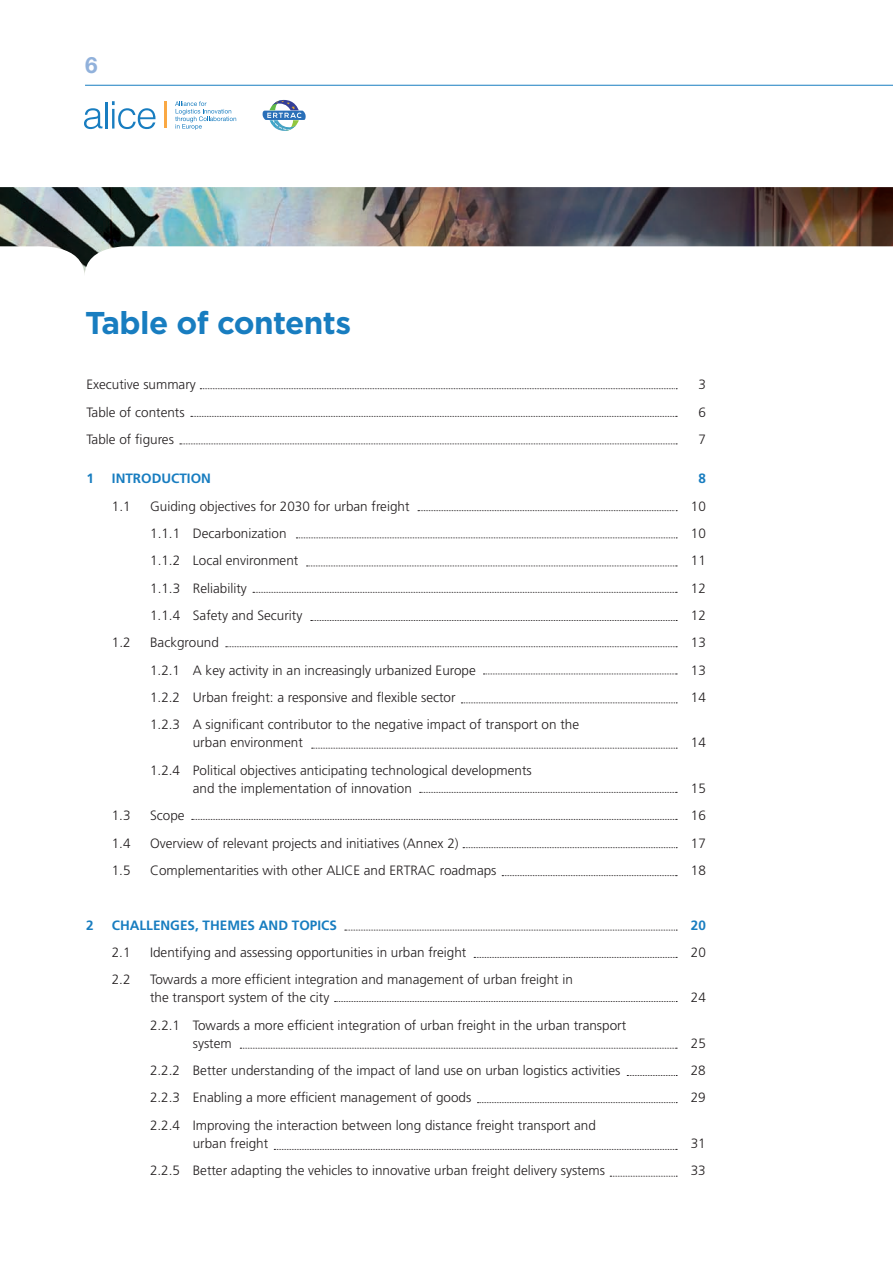
<style>
.page{position:relative;width:893px;height:1263px;background:#fff}
.page>*{position:absolute;margin:0;border:0;box-sizing:border-box;transform-origin:0 0}
.t1{font:700 31.5px "Gotham";letter-spacing:-.02em;color:#187dc0}
.t2{font:700 22.5px "Helvetica Neue LT Std";color:#91b1db}
.t3{font:300 13.5px/18px "Frutiger LT Std";color:#231f20}
.t4{font:700 13.5px "Frutiger LT Std";color:#187dc0}
</style>
<div class="page">
<svg style="left:175px;top:101px;width:61px;height:29px"></svg>
<hr style="left:105px;top:102px;width:3px;height:27px;background:#187dc0">
<svg style="left:112px;top:101px;width:44px;height:28px"></svg>
<svg style="left:84px;top:108px;width:18px;height:22px"></svg>
<hr style="left:165px;top:102px;width:2px;height:26px;background:#faa843">
<hr style="left:85px;top:85px;width:808px;height:1px;background:#187dc0">
<svg style="left:263px;top:100px;width:43px;height:31px"></svg>
<img style="left:0;top:187px;width:893px;height:87px">
<svg style="left:200px;top:388px;width:477px;height:1px"></svg>
<svg style="left:191px;top:416px;width:486px;height:1px"></svg>
<svg style="left:180px;top:443px;width:497px;height:1px"></svg>
<svg style="left:418px;top:510px;width:259px;height:1px"></svg>
<svg style="left:296px;top:537px;width:381px;height:1px"></svg>
<svg style="left:307px;top:566px;width:370px;height:1px"></svg>
<svg style="left:253px;top:592px;width:424px;height:1px"></svg>
<svg style="left:226px;top:646px;width:451px;height:1px"></svg>
<svg style="left:311px;top:620px;width:366px;height:1px"></svg>
<svg style="left:483px;top:674px;width:194px;height:1px"></svg>
<svg style="left:461px;top:702px;width:216px;height:1px"></svg>
<svg style="left:312px;top:748px;width:365px;height:1px"></svg>
<svg style="left:420px;top:792px;width:257px;height:1px"></svg>
<svg style="left:192px;top:819px;width:485px;height:1px"></svg>
<svg style="left:463px;top:847px;width:214px;height:1px"></svg>
<svg style="left:502px;top:875px;width:175px;height:1px"></svg>
<svg style="left:345px;top:930px;width:332px;height:1px"></svg>
<svg style="left:474px;top:957px;width:203px;height:1px"></svg>
<svg style="left:335px;top:1001px;width:342px;height:1px"></svg>
<svg style="left:240px;top:1048px;width:437px;height:1px"></svg>
<svg style="left:627px;top:1075px;width:50px;height:1px"></svg>
<svg style="left:477px;top:1102px;width:200px;height:1px"></svg>
<svg style="left:274px;top:1149px;width:403px;height:1px"></svg>
<svg style="left:610px;top:1176px;width:67px;height:1px"></svg>
<h2 class="t2" style="left:85px;top:51px;width:14px">6</h2>
<h1 class="t1" style="left:85px;top:305px;width:268px">Table of contents</h1>
<p class="t3" style="left:86px;top:376px;width:111px">Executive summary</p>
<p class="t3" style="left:698px;top:376px;width:9px">3</p>
<p class="t3" style="left:86px;top:403px;width:100px">Table of contents</p>
<p class="t3" style="left:698px;top:403px;width:9px">6</p>
<p class="t3" style="left:86px;top:430px;width:89px">Table of figures</p>
<p class="t3" style="left:698px;top:430px;width:9px">7</p>
<p class="t4" style="left:86px;top:471px;width:9px">1</p>
<p class="t4" style="left:112px;top:471px;width:101px">INTRODUCTION</p>
<p class="t4" style="left:698px;top:471px;width:9px">8</p>
<p class="t3" style="left:112px;top:497px;width:20px">1.1</p>
<p class="t3" style="left:150px;top:497px;width:261px">Guiding objectives for 2030 for urban freight</p>
<p class="t3" style="left:691px;top:497px;width:17px">10</p>
<p class="t3" style="left:150px;top:524px;width:138px">1.1.1 Decarbonization</p>
<p class="t3" style="left:691px;top:524px;width:17px">10</p>
<p class="t3" style="left:150px;top:552px;width:150px">1.1.2 Local environment</p>
<p class="t3" style="left:691px;top:552px;width:17px">11</p>
<p class="t3" style="left:150px;top:579px;width:98px">1.1.3 Reliability</p>
<p class="t3" style="left:691px;top:579px;width:17px">12</p>
<p class="t3" style="left:150px;top:607px;width:154px">1.1.4 Safety and Security</p>
<p class="t3" style="left:691px;top:607px;width:17px">12</p>
<p class="t3" style="left:112px;top:634px;width:20px">1.2</p>
<p class="t3" style="left:150px;top:634px;width:70px">Background</p>
<p class="t3" style="left:691px;top:634px;width:17px">13</p>
<p class="t3" style="left:150px;top:661px;width:327px">1.2.1 A key activity in an increasingly urbanized Europe</p>
<p class="t3" style="left:691px;top:661px;width:17px">13</p>
<p class="t3" style="left:150px;top:689px;width:307px">1.2.2 Urban freight: a responsive and flexible sector</p>
<p class="t3" style="left:691px;top:689px;width:17px">14</p>
<p class="t3" style="left:193px;top:716px;width:388px;text-indent:-43px">1.2.3 A significant contributor to the negative impact of transport on the urban environment</p>
<p class="t3" style="left:691px;top:734px;width:17px">14</p>
<p class="t3" style="left:193px;top:761px;width:340px;text-indent:-43px">1.2.4 Political objectives anticipating technological developments and the implementation of innovation</p>
<p class="t3" style="left:691px;top:779px;width:17px">15</p>
<p class="t3" style="left:112px;top:807px;width:20px">1.3</p>
<p class="t3" style="left:150px;top:807px;width:36px">Scope</p>
<p class="t3" style="left:691px;top:807px;width:17px">16</p>
<p class="t3" style="left:112px;top:834px;width:20px">1.4</p>
<p class="t3" style="left:150px;top:834px;width:310px">Overview of relevant projects and initiatives (Annex 2)</p>
<p class="t3" style="left:691px;top:834px;width:17px">17</p>
<p class="t3" style="left:112px;top:861px;width:20px">1.5</p>
<p class="t3" style="left:150px;top:861px;width:348px">Complementarities with other ALICE and ERTRAC roadmaps</p>
<p class="t3" style="left:691px;top:861px;width:17px">18</p>
<p class="t4" style="left:86px;top:917px;width:252px">2 CHALLENGES, THEMES AND TOPICS</p>
<p class="t4" style="left:691px;top:917px;width:17px">20</p>
<p class="t3" style="left:112px;top:943px;width:20px">2.1</p>
<p class="t3" style="left:150px;top:943px;width:318px">Identifying and assessing opportunities in urban freight</p>
<p class="t3" style="left:691px;top:943px;width:17px">20</p>
<p class="t3" style="left:112px;top:971px;width:20px">2.2</p>
<p class="t3" style="left:150px;top:971px;width:424px">Towards a more efficient integration and management of urban freight in the transport system of the city</p>
<p class="t3" style="left:691px;top:989px;width:17px">24</p>
<p class="t3" style="left:193px;top:1016px;width:435px;text-indent:-43px">2.2.1 Towards a more efficient integration of urban freight in the urban transport system</p>
<p class="t3" style="left:691px;top:1034px;width:17px">25</p>
<p class="t3" style="left:150px;top:1061px;width:472px">2.2.2 Better understanding of the impact of land use on urban logistics activities</p>
<p class="t3" style="left:691px;top:1061px;width:17px">28</p>
<p class="t3" style="left:150px;top:1089px;width:323px">2.2.3 Enabling a more efficient management of goods</p>
<p class="t3" style="left:691px;top:1089px;width:17px">29</p>
<p class="t3" style="left:193px;top:1116px;width:405px;text-indent:-43px">2.2.4 Improving the interaction between long distance freight transport and urban freight</p>
<p class="t3" style="left:691px;top:1134px;width:17px">31</p>
<p class="t3" style="left:150px;top:1161px;width:456px">2.2.5 Better adapting the vehicles to innovative urban freight delivery systems</p>
<p class="t3" style="left:691px;top:1161px;width:17px">33</p>
</div>
